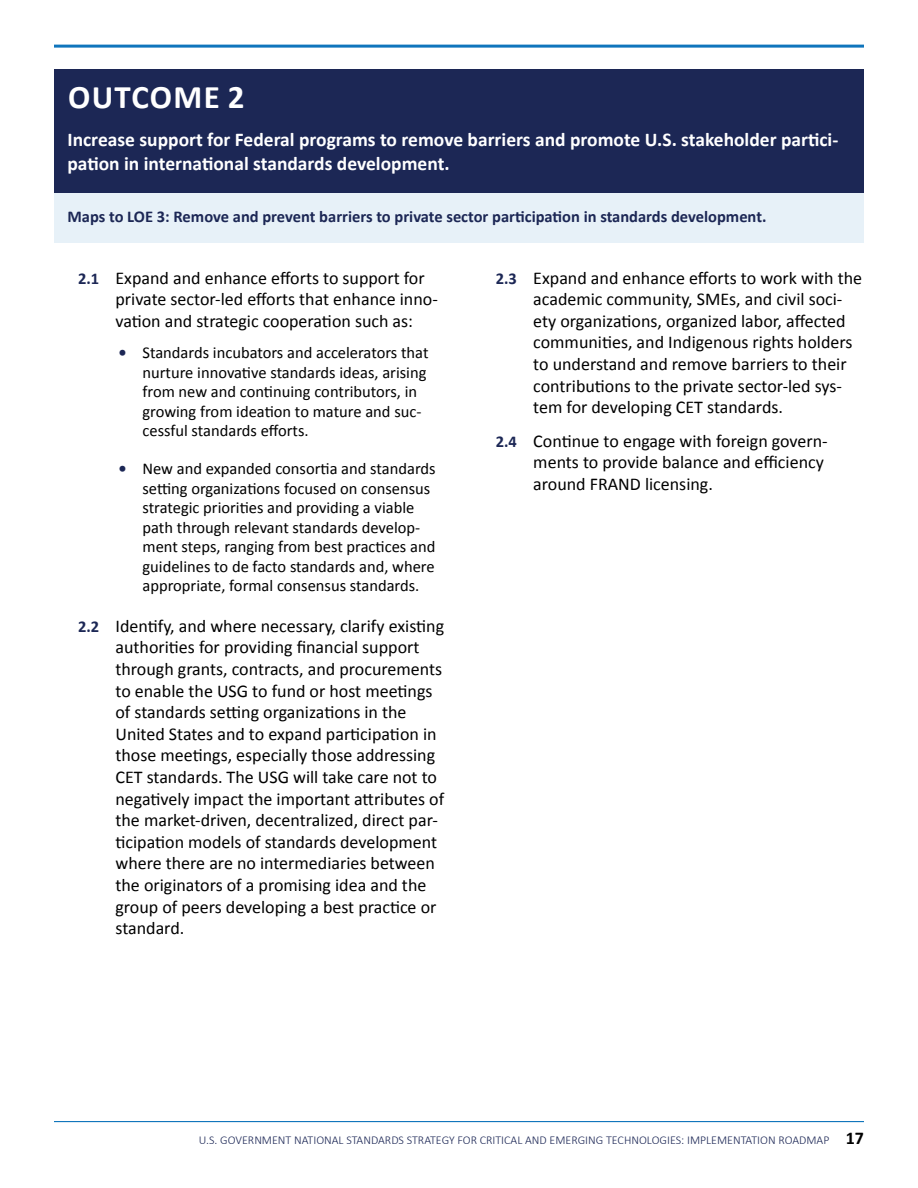
<style>
.page{position:relative;width:918px;height:1188px;background:#fff}
.page>*{position:absolute;margin:0;border:0;box-sizing:border-box;transform-origin:0 0}
._1__Header_White{font:700 33px "Calibri";letter-spacing:.04em;color:#fff}
._4__Sub_Subhead_White_Bold_13_pt{font:700 19.5px/24px "Calibri";color:#fff}
.t1{font:18px/21.6px "Calibri";color:#000}
.t2{font:16.5px/19.5px "Calibri";color:#000}
._4__Sub_Sub_Subhead{font:700 16.5px "Calibri";color:#1c2755}
.t3{font:300 12px "Calibri";color:#1c2755}
.s1{font-weight:700;font-size:16.5px;color:#1c2755}
.s2{font-weight:700;color:#1c2755}
.s3{font-weight:700;font-size:18px;color:#000}
</style>
<div class="page">
<hr style="left:54px;top:45px;width:810px;height:3px;background:#0f75bc">
<hr style="left:54px;top:1121px;width:810px;height:1px;background:#0f75bc">
<div style="left:54px;top:69px;width:810px;height:124px;background:#1c2755"></div>
<div style="left:54px;top:193px;width:810px;height:50px;background:#e7f1f8"></div>
<p class="_1__Header_White" style="left:68px;top:76px;width:178px">OUTCOME 2</p>
<p class="_4__Sub_Subhead_White_Bold_13_pt" style="left:68px;top:127px;width:772px">Increase support for Federal programs to remove barriers and promote U.S. stakeholder partici&shy;pation in international standards development.</p>
<p class="_4__Sub_Sub_Subhead" style="left:68px;top:206px;width:700px">Maps to LOE 3: Remove and prevent barriers to private sector participation in standards development.</p>
<p class="t1" style="left:116px;top:267px;width:324px;text-indent:-38px"><span class="s1">2.1</span> Expand and enhance efforts to support for private sector-led efforts that enhance inno&shy;vation and strategic cooperation such as:</p>
<p class="t2" style="left:142px;top:343px;width:288px;text-indent:-24px"><span class="s2">•</span> Standards incubators and accelerators that nurture innovative standards ideas, arising from new and continuing contributors, in growing from ideation to mature and suc&shy;cessful standards efforts.</p>
<p class="t2" style="left:142px;top:459px;width:295px;text-indent:-24px"><span class="s2">•</span> New and expanded consortia and standards setting organizations focused on consensus strategic priorities and providing a viable path through relevant standards develop&shy;ment steps, ranging from best practices and guidelines to de facto standards and, where appropriate, formal consensus standards.</p>
<p class="t1" style="left:116px;top:615px;width:330px;text-indent:-38px"><span class="s1">2.2</span> Identify, and where necessary, clarify existing authorities for providing financial support through grants, contracts, and procurements to enable the USG to fund or host meetings of standards setting organizations in the United States and to expand participation in those meetings, especially those addressing CET standards. The USG will take care not to negatively impact the important attributes of the market-driven, decentralized, direct par&shy;ticipation models of standards development where there are no intermediaries between the originators of a promising idea and the group of peers developing a best practice or standard.</p>
<p class="t1" style="left:533px;top:267px;width:330px;text-indent:-38px"><span class="s1">2.3</span> Expand and enhance efforts to work with the academic community, SMEs, and civil soci&shy;ety organizations, organized labor, affected communities, and Indigenous rights holders to understand and remove barriers to their contributions to the private sector-led sys&shy;tem for developing CET standards.</p>
<p class="t1" style="left:533px;top:430px;width:296px;text-indent:-38px"><span class="s1">2.4</span> Continue to engage with foreign govern&shy;ments to provide balance and efficiency around FRAND licensing.</p>
<p class="t3" style="left:199px;top:1133px;width:667px">U.S. GOVERNMENT NATIONAL STANDARDS STRATEGY FOR CRITICAL AND EMERGING TECHNOLOGIES: IMPLEMENTATION ROADMAP <span class="s3">17</span></p>
</div>
